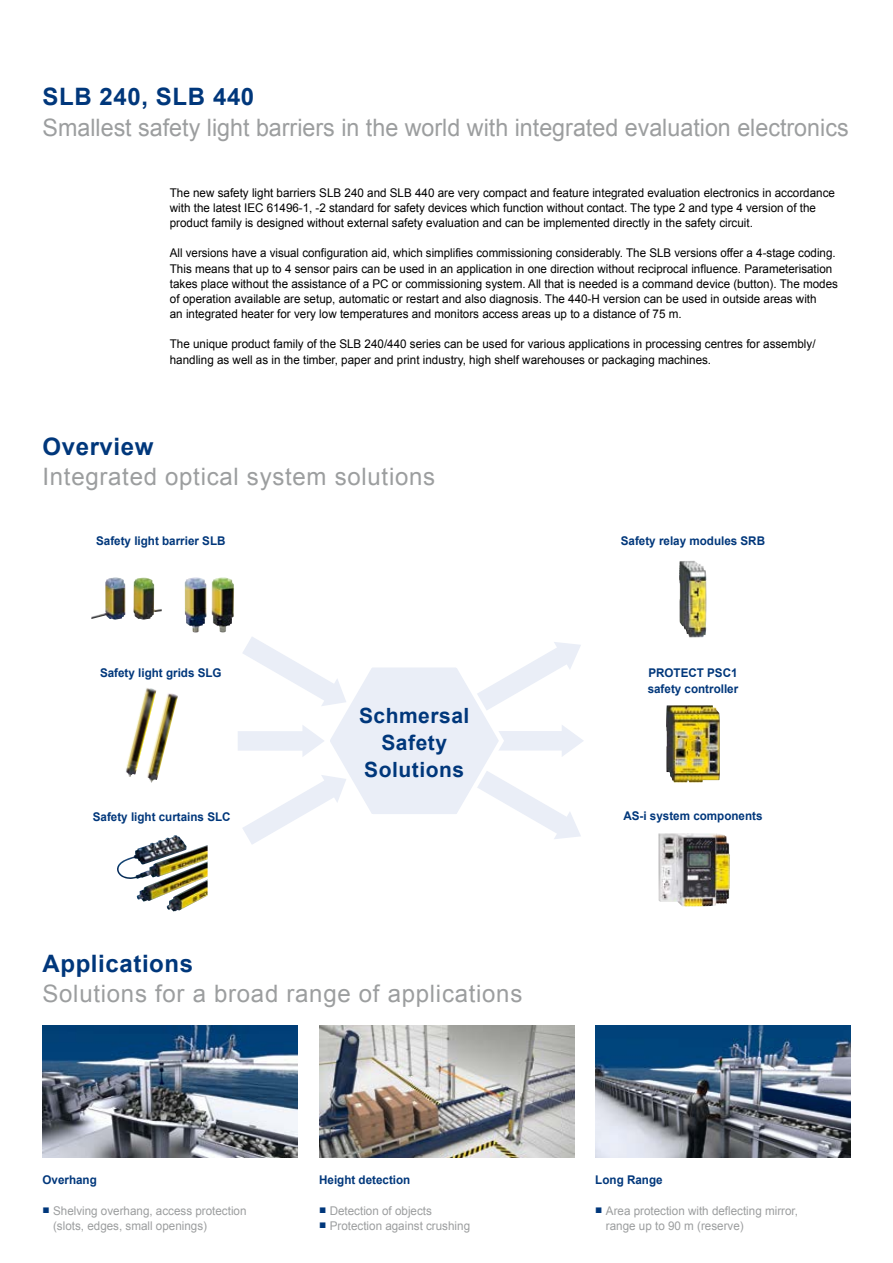
<style>
.page{position:relative;width:893px;height:1263px;background:#fff}
.page>*{position:absolute;margin:0;border:0;box-sizing:border-box;transform-origin:0 0}
.t1{font:24px "Arial";color:#9c9e9f}
.t2{font:24px "Arial";letter-spacing:.03em;color:#9c9e9f}
.t3{font:700 24px "Arial";letter-spacing:.025em;color:#00377b}
.t4{font:700 21px/27px "Arial";letter-spacing:.025em;color:#00377b;text-align:center}
.t5{font:12px/15.1px "Arial";color:#000;scale:.96 1}
.t6{font:12px/15.1px "Arial";color:#000}
.t7{font:12px/15.1px "Arial";color:#9c9e9f}
.t8{font:700 12px/15.1px "Arial";color:#00377b}
</style>
<div class="page">
<img style="left:43px;top:1026px;width:255px;height:131px">
<img style="left:319px;top:1026px;width:255px;height:131px">
<img style="left:595px;top:1026px;width:255px;height:131px">
<img style="left:117px;top:835px;width:91px;height:44px">
<img style="left:126px;top:688px;width:42px;height:93px">
<img style="left:666px;top:705px;width:54px;height:77px">
<img style="left:658px;top:833px;width:72px;height:73px">
<svg style="left:238px;top:637px;width:346px;height:207px"></svg>
<img style="left:679px;top:561px;width:27px;height:76px">
<img style="left:185px;top:577px;width:21px;height:55px">
<img style="left:91px;top:577px;width:51px;height:43px">
<h1 class="t3" style="left:43px;top:81px;width:213px">SLB 240, SLB 440</h1>
<h1 class="t1" style="left:43px;top:112px;width:808px">Smallest safety light barriers in the world with integrated evaluation electronics</h1>
<p class="t6" style="left:170px;top:185px;width:667px">The new safety light barriers SLB 240 and SLB 440 are very compact and feature integrated evaluation electronics in accordance with the latest IEC 61496-1, -2 standard for safety devices which function without contact. The type 2 and type 4 version of the product family is designed without external safety evaluation and can be implemented directly in the safety circuit.</p>
<p class="t5" style="left:170px;top:246px;width:697px">All versions have a visual configuration aid, which simplifies commissioning considerably. The SLB versions offer a 4-stage coding.<br>This means that up to 4 sensor pairs can be used in an application in one direction without reciprocal influence. Parameterisation takes place without the assistance of a PC or commissioning system. All that is needed is a command device (button). The modes of operation available are setup, automatic or restart and also diagnosis. The 440-H version can be used in outside areas with<br>an integrated heater for very low temperatures and monitors access areas up to a distance of 75 m.</p>
<p class="t6" style="left:170px;top:337px;width:647px">The unique product family of the SLB 240/440 series can be used for various applications in processing centres for assembly/ handling as well as in the timber, paper and print industry, high shelf warehouses or packaging machines.</p>
<h1 class="t3" style="left:43px;top:430px;width:112px">Overview</h1>
<h1 class="t2" style="left:43px;top:461px;width:394px">Integrated optical system solutions</h1>
<p class="t8" style="left:96px;top:534px;width:131px">Safety light barrier SLB</p>
<p class="t8" style="left:100px;top:665px;width:123px">Safety light grids SLG</p>
<p class="t8" style="left:93px;top:810px;width:139px">Safety light curtains SLC</p>
<h2 class="t4" style="left:359px;top:703px;width:112px">Schmersal<br>Safety<br>Solutions</h2>
<h1 class="t3" style="left:43px;top:947px;width:152px">Applications</h1>
<h1 class="t2" style="left:43px;top:978px;width:481px">Solutions for a broad range of applications</h1>
<p class="t8" style="left:43px;top:1173px;width:56px">Overhang</p>
<p class="t7" style="left:53px;top:1203px;width:195px;text-indent:-11px"><sup>■</sup> Shelving overhang, access protection (slots, edges, small openings)</p>
<p class="t8" style="left:319px;top:1173px;width:93px">Height detection</p>
<p class="t7" style="left:319px;top:1203px;width:114px"><sup>■</sup> Detection of objects</p>
<p class="t7" style="left:319px;top:1218px;width:152px"><sup>■</sup> Protection against crushing</p>
<p class="t8" style="left:621px;top:534px;width:146px">Safety relay modules SRB</p>
<p class="t8" style="left:648px;top:666px;width:92px">PROTECT PSC1 safety controller</p>
<p class="t8" style="left:623px;top:809px;width:141px">AS-i system components</p>
<p class="t8" style="left:595px;top:1173px;width:69px">Long Range</p>
<p class="t7" style="left:606px;top:1203px;width:194px;text-indent:-11px"><sup>■</sup> Area protection with deflecting mirror, range up to 90 m (reserve)</p>
</div>
